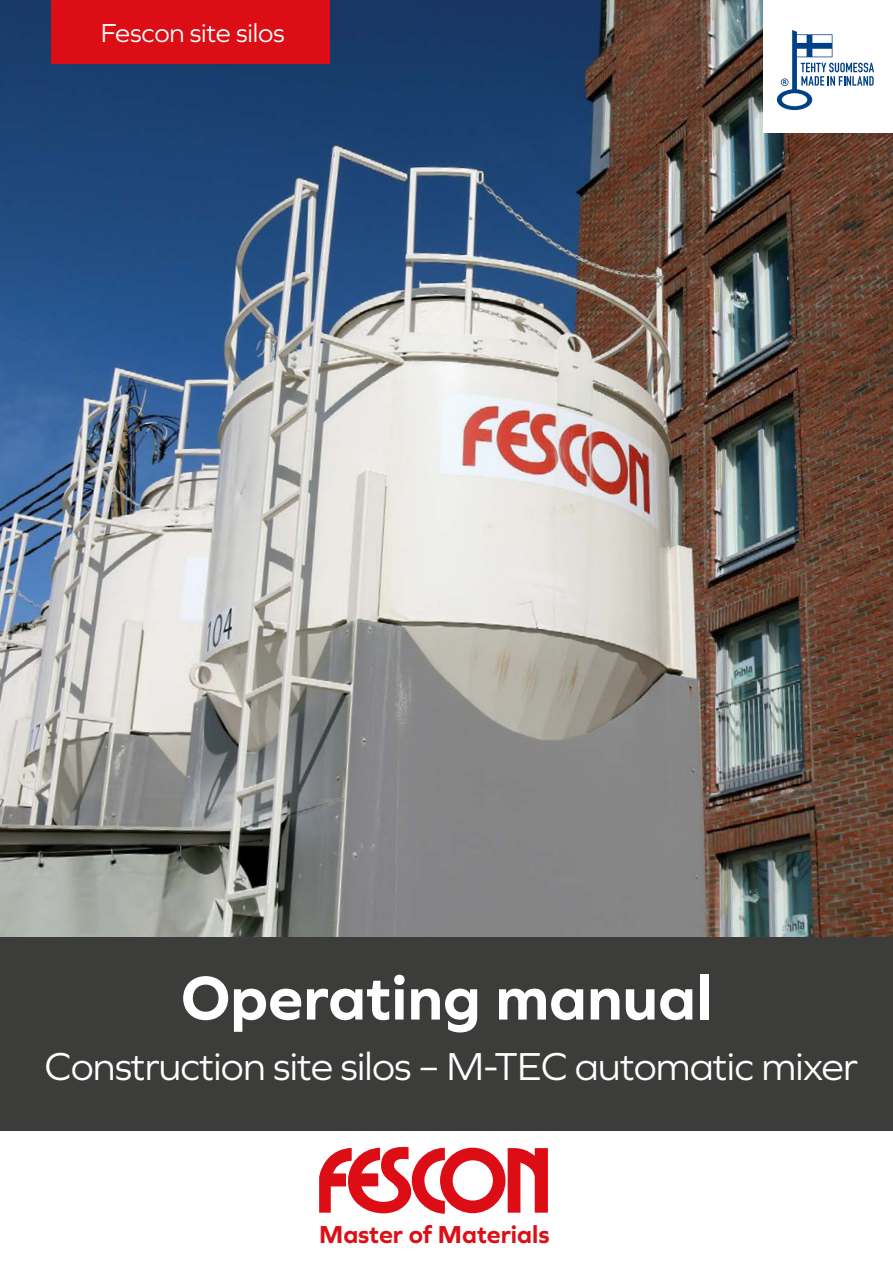
<style>
.page{position:relative;width:893px;height:1263px;background:#fff}
.page>*{position:absolute;margin:0;border:0;box-sizing:border-box;transform-origin:0 0}
.t1{font:700 64.5px "Graphie";color:#fff}
.t2{font:40.5px "Graphie";letter-spacing:-.02em;color:#fff}
.t3{font:27px "Graphie";letter-spacing:-.01em;color:#fff}
.t4{font:700 25.5px "Graphie";color:#dc0f17}
</style>
<div class="page">
<img style="left:0;top:0;width:893px;height:937px">
<div style="left:763px;top:0;width:130px;height:132px;background:#fff"></div>
<svg style="left:777px;top:30px;width:97px;height:80px"></svg>
<div style="left:0;top:937px;width:893px;height:193px;background:#3c3c3b"></div>
<div style="left:51px;top:0;width:279px;height:64px;background:#dc0d15"></div>
<svg style="left:319px;top:1146px;width:229px;height:68px"></svg>
<p class="t3" style="left:101px;top:17px;width:186px">Fescon site silos</p>
<h1 class="t1" style="left:181px;top:960px;width:532px">Operating manual</h1>
<p class="t2" style="left:45px;top:1042px;width:815px">Construction site silos – M-TEC automatic mixer</p>
<p class="t4" style="left:319px;top:1220px;width:232px">Master of Materials</p>
</div>
